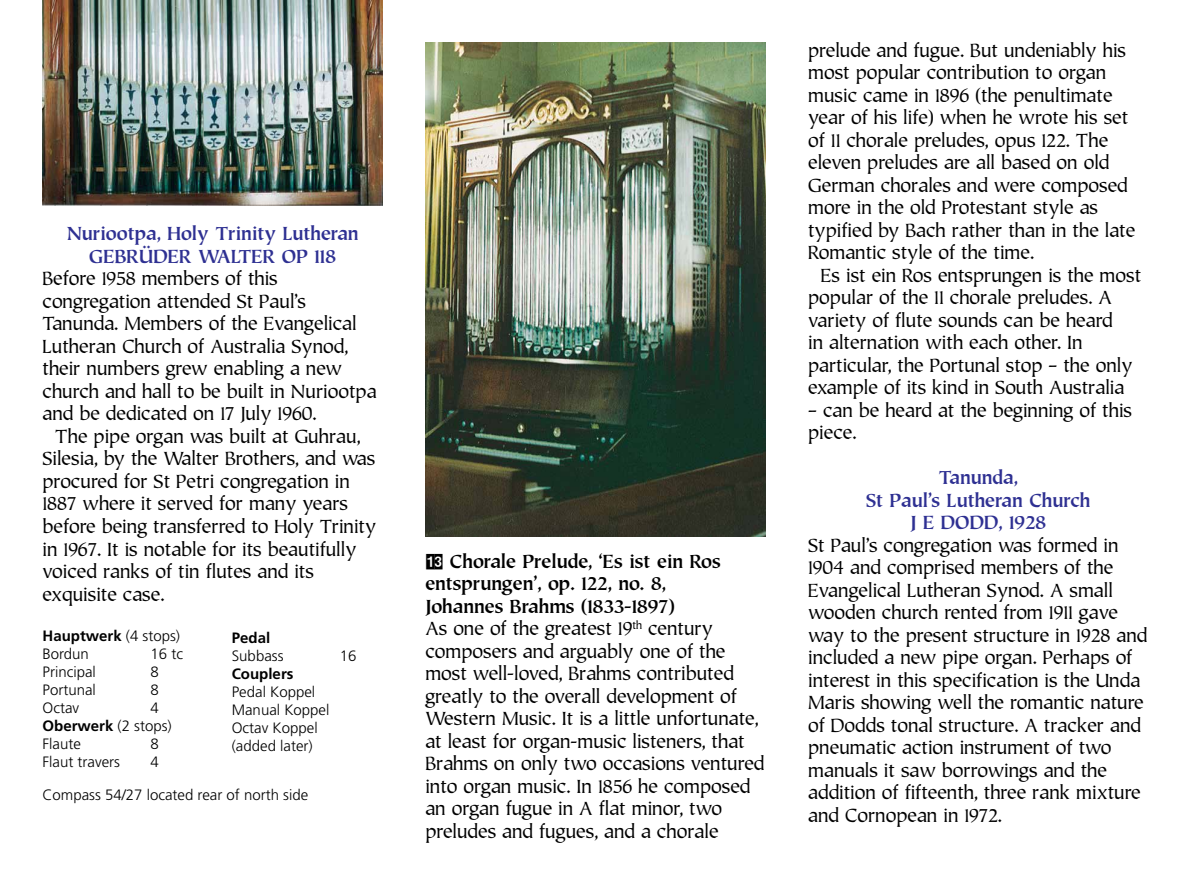
<style>
.page{position:relative;width:1191px;height:893px;background:#fff}
.page>*{position:absolute;margin:0;border:0;box-sizing:border-box;transform-origin:0 0}
.t1{font:18px/22.5px "Tiepolo";color:#000}
.t2{font:700 18px/22.5px "Tiepolo";color:#2e3092;text-align:center}
.t3{font:300 15px/18px "Frutiger";color:#000}
.t4{font:700 15px "Frutiger";color:#000}
.s1{font-weight:700}
.s2{font-family:"Format Pi One S Si"}
</style>
<div class="page">
<img style="left:43px;top:0;width:339px;height:205px">
<img style="left:425px;top:43px;width:340px;height:493px">
<p class="t2" style="left:67px;top:222px;width:293px">Nuriootpa, Holy Trinity Lutheran<br>GEBRÜDER WALTER OP 118</p>
<p class="t1" style="left:43px;top:267px;width:335px">Before 1958 members of this congregation attended St Paul’s Tanunda. Members of the Evangelical Lutheran Church of Australia Synod, their numbers grew enabling a new church and hall to be built in Nuriootpa and be dedicated on 17 July 1960.</p>
<p class="t1" style="left:43px;top:425px;width:335px;text-indent:13px">The pipe organ was built at Guhrau, Silesia, by the Walter Brothers, and was procured for St Petri congregation in 1887 where it served for many years before being transferred to Holy Trinity in 1967. It is notable for its beautifully voiced ranks of tin flutes and its exquisite case.</p>
<p class="t3" style="left:43px;top:627px;width:139px"><span class="s1">Hauptwerk</span> (4 stops)<br>Bordun</p>
<p class="t4" style="left:232px;top:628px;width:40px">Pedal</p>
<p class="t3" style="left:232px;top:647px;width:53px">Subbass</p>
<p class="t3" style="left:340px;top:647px;width:18px">16</p>
<p class="t4" style="left:232px;top:664px;width:63px">Couplers</p>
<p class="t3" style="left:232px;top:683px;width:99px">Pedal Koppel<br>Manual Koppel<br>Octav Koppel (added later)</p>
<p class="t3" style="left:43px;top:786px;width:267px">Compass 54/27 located rear of north side</p>
<p class="t3" style="left:151px;top:645px;width:34px">16 tc</p>
<p class="t3" style="left:43px;top:663px;width:55px">Principal</p>
<p class="t3" style="left:151px;top:663px;width:10px">8</p>
<p class="t3" style="left:43px;top:681px;width:55px">Portunal</p>
<p class="t3" style="left:151px;top:681px;width:10px">8</p>
<p class="t3" style="left:43px;top:699px;width:38px">Octav</p>
<p class="t3" style="left:43px;top:699px;width:131px;text-indent:108px">4<br><span class="s1">Oberwerk</span> (2 stops)<br>Flaute</p>
<p class="t3" style="left:151px;top:735px;width:10px">8</p>
<p class="t3" style="left:43px;top:753px;width:79px">Flaut travers</p>
<p class="t3" style="left:151px;top:753px;width:10px">4</p>
<p class="t1" style="left:425px;top:550px;width:340px"><span class="s2">qd</span> <span class="s1">Chorale Prelude, ‘Es ist ein Ros entsprungen’, op. 122, no. 8,<br>Johannes Brahms (1833-1897)<br></span>As one of the greatest 19<sup>th</sup> century composers and arguably one of the most well-loved, Brahms contributed greatly to the overall development of Western Music. It is a little unfortunate, at least for organ-music listeners, that Brahms on only two occasions ventured into organ music. In 1856 he composed an organ fugue in A flat minor, two preludes and fugues, and a chorale</p>
<p class="t1" style="left:808px;top:39px;width:329px">prelude and fugue. But undeniably his most popular contribution to organ music came in 1896 (the penultimate year of his life) when he wrote his set of 11 chorale preludes, opus 122. The eleven preludes are all based on old German chorales and were composed more in the old Protestant style as typified by Bach rather than in the late Romantic style of the time.</p>
<p class="t1" style="left:808px;top:264px;width:334px;text-indent:13px">Es ist ein Ros entsprungen is the most popular of the 11 chorale preludes. A variety of flute sounds can be heard<br>in alternation with each other. In particular, the Portunal stop – the only example of its kind in South Australia</p>
<p class="t1" style="left:808px;top:399px;width:325px">– can be heard at the beginning of this piece.</p>
<p class="t2" style="left:866px;top:466px;width:226px">Tanunda,<br>St Paul’s Lutheran Church<br>J E DODD, 1928</p>
<p class="t1" style="left:808px;top:534px;width:341px">St Paul’s congregation was formed in 1904 and comprised members of the Evangelical Lutheran Synod. A small wooden church rented from 1911 gave way to the present structure in 1928 and included a new pipe organ. Perhaps of interest in this specification is the Unda Maris showing well the romantic nature of Dodds tonal structure. A tracker and pneumatic action instrument of two manuals it saw borrowings and the addition of fifteenth, three rank mixture and Cornopean in 1972.</p>
</div>
